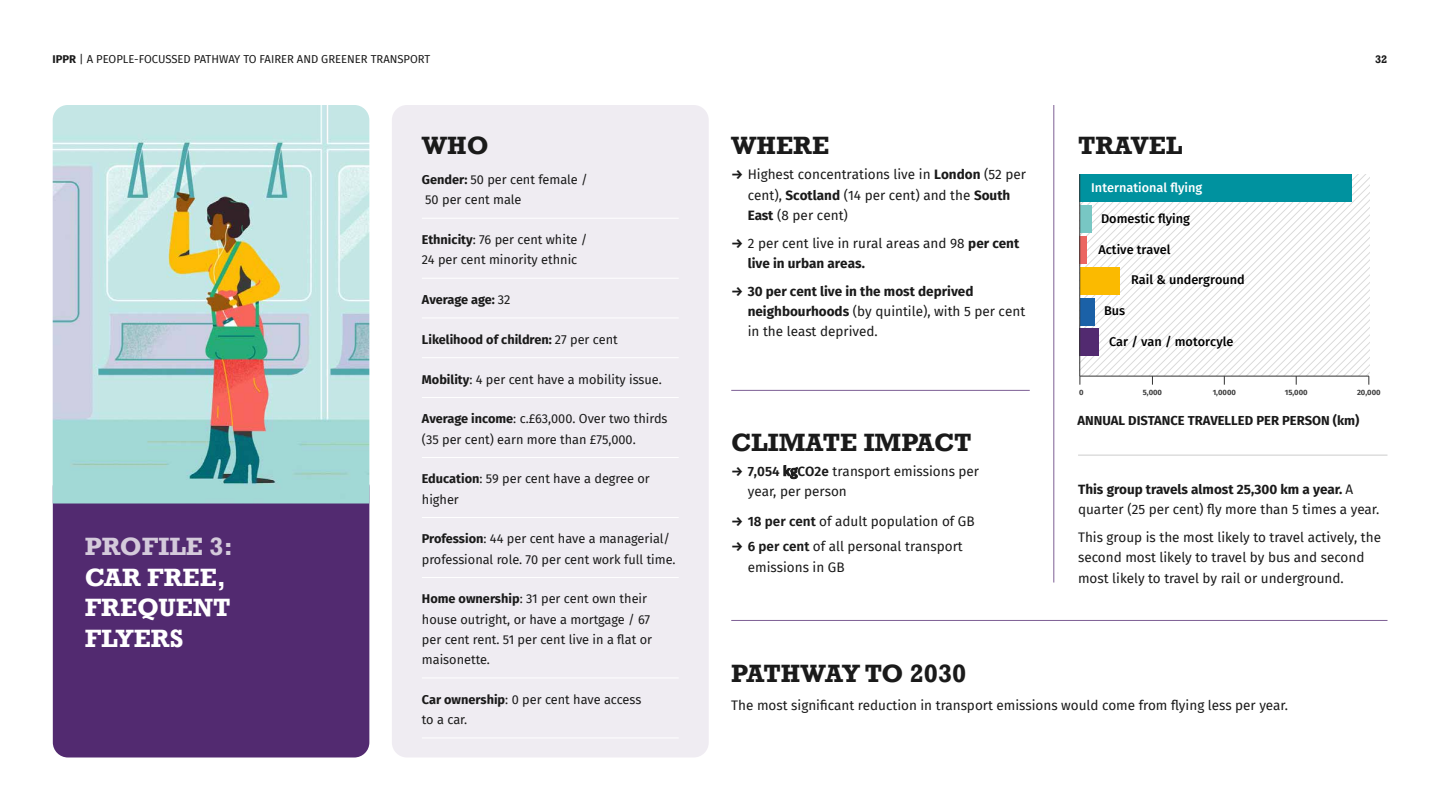
<style>
.page{position:relative;width:1440px;height:810px;background:#fff}
.page>*{position:absolute;margin:0;border:0;box-sizing:border-box;transform-origin:0 0}
.t1{font:45.22px "Poppins";color:#000}
.t2{font:700 25.65px "Rockwell";color:#1a1a1a}
.t3{font:700 25.65px/30.8px "Rockwell";color:#fff}
.t4{font:700 25.65px "Rockwell";color:#d4cadb}
.t5{font:13.5px/20.2px "Fira Sans";color:#1a1a1a}
.t6{font:700 13.5px/20.2px "Fira Sans";color:#1a1a1a}
.t7{font:700 13.05px "Fira Sans";color:#1a1a1a}
.t8{font:12.75px/20.2px "Fira Sans";color:#1a1a1a}
.t9{font:700 12.75px "Fira Sans";color:#1a1a1a}
.t10{font:500 12.67px "Fira Sans";color:#000}
.t11{font:500 12.67px "Fira Sans";color:#fff}
.t12{font:11.25px "Fira Sans";color:#1a1a1a}
.t13{font:700 11.25px "Rockwell";color:#1a1a1a}
.t14{font:700 7.65px "Fira Sans";color:#3d3d3d}
.s1{font-weight:700}
.s2{font-weight:400}
.s3{font-weight:600}
</style>
<div class="page">
<svg style="left:1079px;top:174px;width:291px;height:211px"></svg>
<hr style="left:1053px;top:105px;width:1px;height:478px;background:#7d5f94">
<hr style="left:731px;top:390px;width:299px;height:1px;background:#7d5f94">
<hr style="left:731px;top:620px;width:657px;height:1px;background:#7d5f94">
<hr style="left:1078px;top:455px;width:310px;height:1px;background:#ccc">
<div style="left:392px;top:105px;width:317px;height:653px;background:#eeeaf1;border-radius:15px"></div>
<hr style="left:422px;top:218px;width:257px;height:1px;background:#fff">
<hr style="left:422px;top:278px;width:257px;height:1px;background:#fff">
<hr style="left:422px;top:318px;width:257px;height:1px;background:#fff">
<hr style="left:422px;top:357px;width:257px;height:1px;background:#fff">
<hr style="left:422px;top:397px;width:257px;height:1px;background:#fff">
<hr style="left:422px;top:457px;width:257px;height:1px;background:#fff">
<hr style="left:422px;top:517px;width:257px;height:1px;background:#fff">
<hr style="left:422px;top:577px;width:257px;height:1px;background:#fff">
<hr style="left:422px;top:678px;width:257px;height:1px;background:#fff">
<hr style="left:422px;top:738px;width:257px;height:1px;background:#fff">
<div style="left:53px;top:472px;width:316px;height:286px;background:#522a70;border-radius:15px"></div>
<img style="left:53px;top:105px;width:316px;height:399px">
<p class="t12" style="left:53px;top:51px;width:379px"><span class="s1">IPPR</span> | A PEOPLE-FOCUSSED PATHWAY TO FAIRER AND GREENER TRANSPORT</p>
<p class="t13" style="left:1375px;top:52px;width:14px">32</p>
<h2 class="t4" style="left:85px;top:531px;width:150px">PROFILE 3:</h2>
<h2 class="t3" style="left:85px;top:562px;width:147px">CAR FREE,<br>FREQUENT<br>FLYERS</h2>
<h2 class="t2" style="left:422px;top:130px;width:68px">WHO</h2>
<p class="t8" style="left:422px;top:169px;width:168px"><span class="s1">Gender:</span> 50 per cent female /<br>50 per cent male</p>
<p class="t8" style="left:422px;top:229px;width:167px"><span class="s1">Ethnicity</span>: 76 per cent white /<br>24 per cent minority ethnic</p>
<p class="t9" style="left:422px;top:289px;width:90px">Average age: <span class="s2">32</span></p>
<p class="t9" style="left:422px;top:329px;width:197px">Likelihood of children: <span class="s2">27 per cent</span></p>
<p class="t8" style="left:422px;top:369px;width:242px"><span class="s1">Mobility</span>: 4 per cent have a mobility issue.</p>
<p class="t8" style="left:422px;top:408px;width:247px"><span class="s1">Average income</span>: c.£63,000. Over two thirds (35 per cent) earn more than £75,000.</p>
<p class="t8" style="left:422px;top:468px;width:229px"><span class="s1">Education</span>: 59 per cent have a degree or higher</p>
<p class="t8" style="left:422px;top:528px;width:255px"><span class="s1">Profession</span>: 44 per cent have a managerial/ professional role. 70 per cent work full time.</p>
<p class="t8" style="left:422px;top:588px;width:232px"><span class="s1">Home ownership</span>: 31 per cent own their house outright, or have a mortgage / 67 per cent rent. 51 per cent live in a flat or maisonette.</p>
<p class="t8" style="left:422px;top:689px;width:221px"><span class="s1">Car ownership</span>: 0 per cent have access to a car.</p>
<h2 class="t2" style="left:731px;top:130px;width:99px">WHERE</h2>
<p class="t5" style="left:748px;top:164px;width:280px;text-indent:-16px"><span class="s1">→</span> Highest concentrations live in <span class="s1">London</span> (52 per cent), <span class="s1">Scotland</span> (14 per cent) and the <span class="s1">South<br>East</span> (8 per cent)</p>
<p class="t5" style="left:748px;top:233px;width:273px;text-indent:-16px"><span class="s1">→</span> 2 per cent live in rural areas and 98 <span class="s1">per cent live in urban areas.</span></p>
<p class="t6" style="left:748px;top:280px;width:279px;text-indent:-16px">→ 30 per cent live in the most deprived neighbourhoods <span class="s2">(by quintile), with 5 per cent in the least deprived.</span></p>
<h2 class="t2" style="left:731px;top:426px;width:242px">CLIMATE IMPACT</h2>
<p class="t5" style="left:748px;top:461px;width:233px;text-indent:-16px"><span class="s1">→</span> <span class="s3">7,054 kgCO2e</span> transport emissions per year, per person</p>
<p class="t5" style="left:731px;top:511px;width:245px"><span class="s1">→</span> <span class="s3">18 per cent</span> of adult population of GB</p>
<p class="t5" style="left:748px;top:536px;width:217px;text-indent:-16px"><span class="s1">→</span> <span class="s3">6 per cent</span> of all personal transport emissions in GB</p>
<h1 class="t1" style="left:1083px;top:101px;width:28px">3</h1>
<p class="t11" style="left:1091px;top:178px;width:113px">International flying</p>
<h2 class="t2" style="left:1078px;top:130px;width:106px">TRAVEL</h2>
<p class="t10" style="left:1101px;top:209px;width:91px">Domestic flying</p>
<p class="t10" style="left:1098px;top:240px;width:74px">Active travel</p>
<p class="t10" style="left:1131px;top:269px;width:115px">Rail &amp; underground</p>
<p class="t10" style="left:1104px;top:301px;width:23px">Bus</p>
<p class="t10" style="left:1109px;top:332px;width:126px">Car / van / motorcyle</p>
<p class="t14" style="left:1079px;top:386px;width:6px">0</p>
<p class="t14" style="left:1143px;top:386px;width:21px">5,000</p>
<p class="t14" style="left:1213px;top:386px;width:25px">1,0000</p>
<p class="t14" style="left:1285px;top:386px;width:24px">15,000</p>
<p class="t14" style="left:1357px;top:386px;width:25px">20,000</p>
<p class="t7" style="left:1078px;top:410px;width:284px">ANNUAL DISTANCE TRAVELLED PER PERSON (km)</p>
<p class="t5" style="left:1078px;top:479px;width:303px"><span class="s1">This group travels almost 25,300 km a year.</span> A quarter (25 per cent) fly more than 5 times a year.</p>
<p class="t5" style="left:1078px;top:527px;width:304px">This group is the most likely to travel actively, the second most likely to travel by bus and second most likely to travel by rail or underground.</p>
<h2 class="t2" style="left:731px;top:658px;width:237px">PATHWAY TO 2030</h2>
<p class="t5" style="left:731px;top:694px;width:558px">The most significant reduction in transport emissions would come from flying less per year.</p>
</div>
